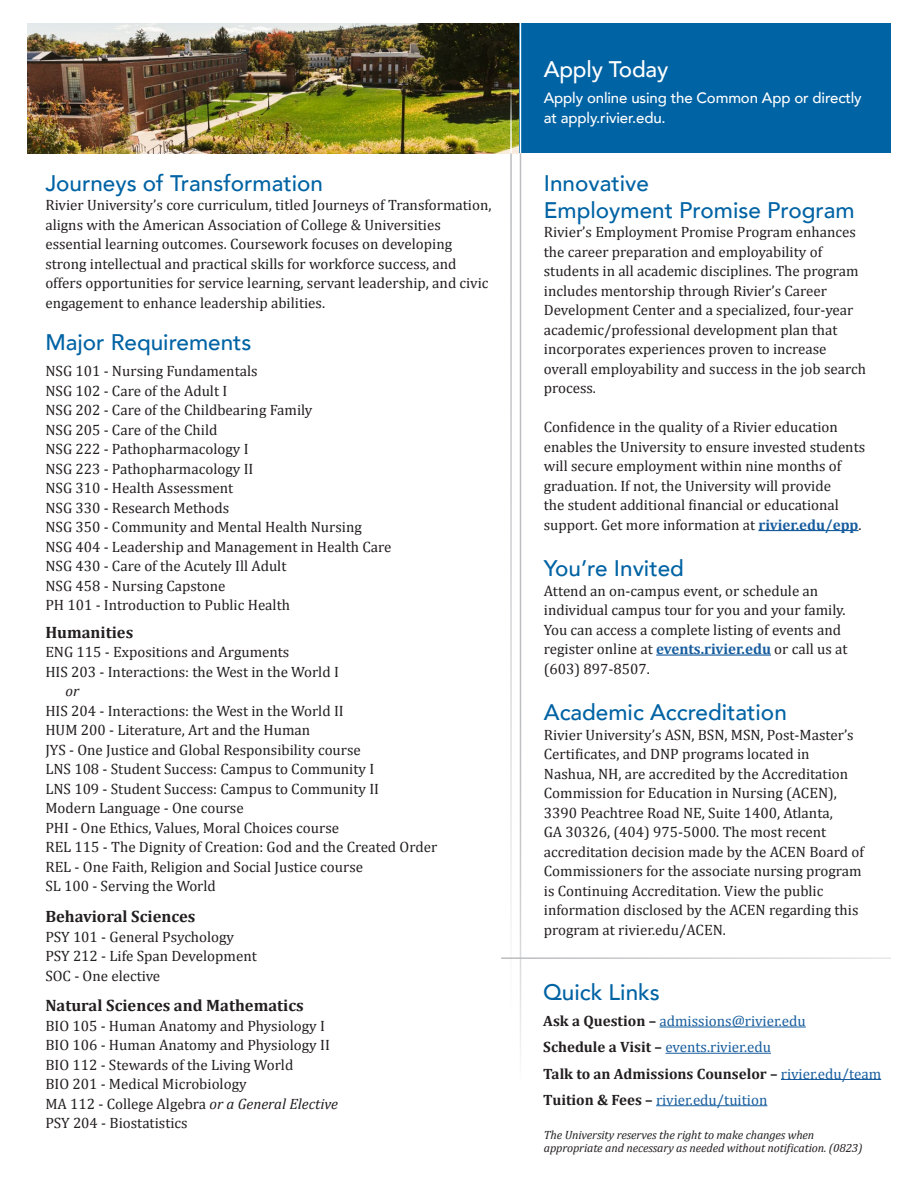
<style>
.page{position:relative;width:918px;height:1188px;background:#fff}
.page>*{position:absolute;margin:0;border:0;box-sizing:border-box;transform-origin:0 0}
.body_copy{font:500 22.5px "Avenir";color:#0063a4}
.Subhead{font:500 22.5px "Avenir";letter-spacing:-.01em;color:#fff}
.body_copy-2{font:700 16.5px "Cambria";color:#231f20}
.body_copy-3{font:15px/19.5px "Cambria";color:#231f20}
.t1{font:15px "Cambria";color:#175d9e}
.Subhead-2{font:500 15px/19.5px "Avenir";letter-spacing:-.01em;color:#fff}
.t2{font:700 15px "Cambria";color:#231f20}
.body_copy-4{font:italic 15px "Cambria";color:#231f20}
.body_copy-5{font:italic 12px/13.2px "Cambria";letter-spacing:-.01em;color:#231f20}
.s1{font-style:italic}
.s2{font-weight:700;color:#175d9e}
.s3{font-weight:700;color:#231f20}
.s4{font-weight:400;color:#175d9e}
</style>
<div class="page">
<img style="left:27px;top:23px;width:493px;height:130px">
<div style="left:520px;top:23px;width:371px;height:130px;background:#0063a4"></div>
<hr style="left:520px;top:17px;width:1px;height:136px;background:#fff">
<hr style="left:520px;top:153px;width:1px;height:927px;background:#bcbdc0">
<hr style="left:510px;top:153px;width:2px;height:861px;background:#bcbdc0">
<hr style="left:510px;top:82px;width:2px;height:71px;background:#fff">
<hr style="left:758px;top:530px;width:101px;height:1px;background:#175d9e">
<hr style="left:656px;top:654px;width:115px;height:2px;background:#175d9e">
<hr style="left:501px;top:957px;width:390px;height:2px;background:#bcbdc0">
<hr style="left:660px;top:1027px;width:146px;height:1px;background:#175d9e">
<hr style="left:665px;top:1053px;width:106px;height:1px;background:#175d9e">
<hr style="left:781px;top:1079px;width:100px;height:1px;background:#175d9e">
<hr style="left:656px;top:1105px;width:111px;height:1px;background:#175d9e">
<p class="body_copy" style="left:45px;top:163px;width:279px">Journeys of Transformation</p>
<p class="body_copy-3" style="left:45px;top:195px;width:448px">Rivier University’s core curriculum, titled Journeys of Transformation, aligns with the American Association of College &amp; Universities essential learning outcomes. Coursework focuses on developing strong intellectual and practical skills for workforce success, and offers opportunities for service learning, servant leadership, and civic engagement to enhance leadership abilities.</p>
<p class="body_copy" style="left:45px;top:322px;width:208px">Major Requirements</p>
<p class="body_copy-3" style="left:45px;top:361px;width:214px">NSG 101 - Nursing Fundamentals</p>
<p class="body_copy-3" style="left:45px;top:381px;width:183px">NSG 102 - Care of the Adult I</p>
<p class="body_copy-3" style="left:45px;top:400px;width:269px">NSG 202 - Care of the Childbearing Family</p>
<p class="body_copy-3" style="left:45px;top:420px;width:174px">NSG 205 - Care of the Child</p>
<p class="body_copy-3" style="left:45px;top:439px;width:205px">NSG 222 - Pathopharmacology I</p>
<p class="body_copy-3" style="left:45px;top:459px;width:210px">NSG 223 - Pathopharmacology II</p>
<p class="body_copy-3" style="left:45px;top:478px;width:189px">NSG 310 - Health Assessment</p>
<p class="body_copy-3" style="left:45px;top:498px;width:185px">NSG 330 - Research Methods</p>
<p class="body_copy-3" style="left:45px;top:517px;width:318px">NSG 350 - Community and Mental Health Nursing</p>
<p class="body_copy-3" style="left:45px;top:537px;width:348px">NSG 404 - Leadership and Management in Health Care</p>
<p class="body_copy-3" style="left:45px;top:556px;width:243px">NSG 430 - Care of the Acutely Ill Adult</p>
<p class="body_copy-3" style="left:45px;top:576px;width:182px">NSG 458 - Nursing Capstone</p>
<p class="body_copy-3" style="left:45px;top:595px;width:246px">PH 101 - Introduction to Public Health</p>
<p class="body_copy-2" style="left:45px;top:621px;width:89px">Humanities</p>
<p class="body_copy-3" style="left:45px;top:642px;width:246px">ENG 115 - Expositions and Arguments</p>
<p class="body_copy-3" style="left:45px;top:662px;width:295px">HIS 203 - Interactions: the West in the World I</p>
<p class="body_copy-4" style="left:66px;top:681px;width:15px">or</p>
<p class="body_copy-3" style="left:45px;top:701px;width:300px">HIS 204 - Interactions: the West in the World II</p>
<p class="body_copy-3" style="left:45px;top:720px;width:266px">HUM 200 - Literature, Art and the Human</p>
<p class="body_copy-3" style="left:45px;top:740px;width:317px">JYS - One Justice and Global Responsibility course</p>
<p class="body_copy-3" style="left:45px;top:759px;width:330px">LNS 108 - Student Success: Campus to Community I</p>
<p class="body_copy-3" style="left:45px;top:779px;width:335px">LNS 109 - Student Success: Campus to Community II</p>
<p class="body_copy-3" style="left:45px;top:798px;width:200px">Modern Language - One course</p>
<p class="body_copy-3" style="left:45px;top:818px;width:295px">PHI - One Ethics, Values, Moral Choices course</p>
<p class="body_copy-3" style="left:45px;top:837px;width:393px">REL 115 - The Dignity of Creation: God and the Created Order</p>
<p class="body_copy-3" style="left:45px;top:857px;width:319px">REL - One Faith, Religion and Social Justice course</p>
<p class="body_copy-3" style="left:45px;top:876px;width:172px">SL 100 - Serving the World</p>
<p class="body_copy-2" style="left:45px;top:905px;width:152px">Behavioral Sciences</p>
<p class="body_copy-3" style="left:45px;top:927px;width:190px">PSY 101 - General Psychology</p>
<p class="body_copy-3" style="left:45px;top:946px;width:213px">PSY 212 - Life Span Development</p>
<p class="body_copy-3" style="left:45px;top:966px;width:116px">SOC - One elective</p>
<p class="body_copy-2" style="left:45px;top:994px;width:260px">Natural Sciences and Mathematics</p>
<p class="body_copy-3" style="left:45px;top:1016px;width:281px">BIO 105 - Human Anatomy and Physiology I</p>
<p class="body_copy-3" style="left:45px;top:1035px;width:286px">BIO 106 - Human Anatomy and Physiology II</p>
<p class="body_copy-3" style="left:45px;top:1055px;width:249px">BIO 112 - Stewards of the Living World</p>
<p class="body_copy-3" style="left:45px;top:1074px;width:203px">BIO 201 - Medical Microbiology</p>
<p class="body_copy-3" style="left:45px;top:1094px;width:294px">MA 112 - College Algebra <span class="s1">or a General Elective</span></p>
<p class="body_copy-3" style="left:45px;top:1113px;width:144px">PSY 204 - Biostatistics</p>
<p class="Subhead" style="left:544px;top:50px;width:126px">Apply Today</p>
<p class="Subhead-2" style="left:544px;top:87px;width:319px">Apply online using the Common App or directly at apply.rivier.edu.</p>
<p class="body_copy" style="left:544px;top:163px;width:107px">Innovative</p>
<p class="body_copy" style="left:544px;top:190px;width:312px">Employment Promise Program</p>
<p class="body_copy-3" style="left:544px;top:222px;width:324px">Rivier’s Employment Promise Program enhances the career preparation and employability of students in all academic disciplines. The program includes mentorship through Rivier’s Career Development Center and a specialized, four-year academic/professional development plan that incorporates experiences proven to increase overall employability and success in the job search process.</p>
<p class="body_copy-3" style="left:544px;top:417px;width:323px">Confidence in the quality of a Rivier education enables the University to ensure invested students will secure employment within nine months of graduation. If not, the University will provide<br>the student additional financial or educational support. Get more information at <span class="s2">rivier.edu/epp</span>.</p>
<p class="body_copy" style="left:544px;top:549px;width:142px">You’re Invited</p>
<p class="body_copy-3" style="left:544px;top:581px;width:305px">Attend an on-campus event, or schedule an individual campus tour for you and your family.<br>You can access a complete listing of events and register online at <span class="s2">events.rivier.edu</span> or call us at (603) 897-8507.</p>
<p class="body_copy" style="left:544px;top:693px;width:244px">Academic Accreditation</p>
<p class="body_copy-3" style="left:544px;top:725px;width:322px">Rivier University’s ASN, BSN, MSN, Post-Master’s Certificates, and DNP programs located in Nashua, NH, are accredited by the Accreditation Commission for Education in Nursing (ACEN), 3390 Peachtree Road NE, Suite 1400, Atlanta,<br>GA 30326, (404) 975-5000. The most recent accreditation decision made by the ACEN Board of Commissioners for the associate nursing program is Continuing Accreditation. View the public information disclosed by the ACEN regarding this program at rivier.edu/ACEN.</p>
<p class="body_copy" style="left:543px;top:973px;width:118px">Quick Links</p>
<p class="t1" style="left:543px;top:1012px;width:264px"><span class="s3">Ask a Question –</span> admissions@rivier.edu</p>
<p class="t1" style="left:543px;top:1038px;width:229px"><span class="s3">Schedule a Visit –</span> events.rivier.edu</p>
<p class="t2" style="left:543px;top:1063px;width:339px">Talk to an Admissions Counselor – <span class="s4">rivier.edu/team</span></p>
<p class="t1" style="left:543px;top:1091px;width:226px"><span class="s3">Tuition &amp; Fees –</span> rivier.edu/tuition</p>
<p class="body_copy-5" style="left:544px;top:1128px;width:320px">The University reserves the right to make changes when appropriate and necessary as needed without notification. (0823)</p>
</div>
